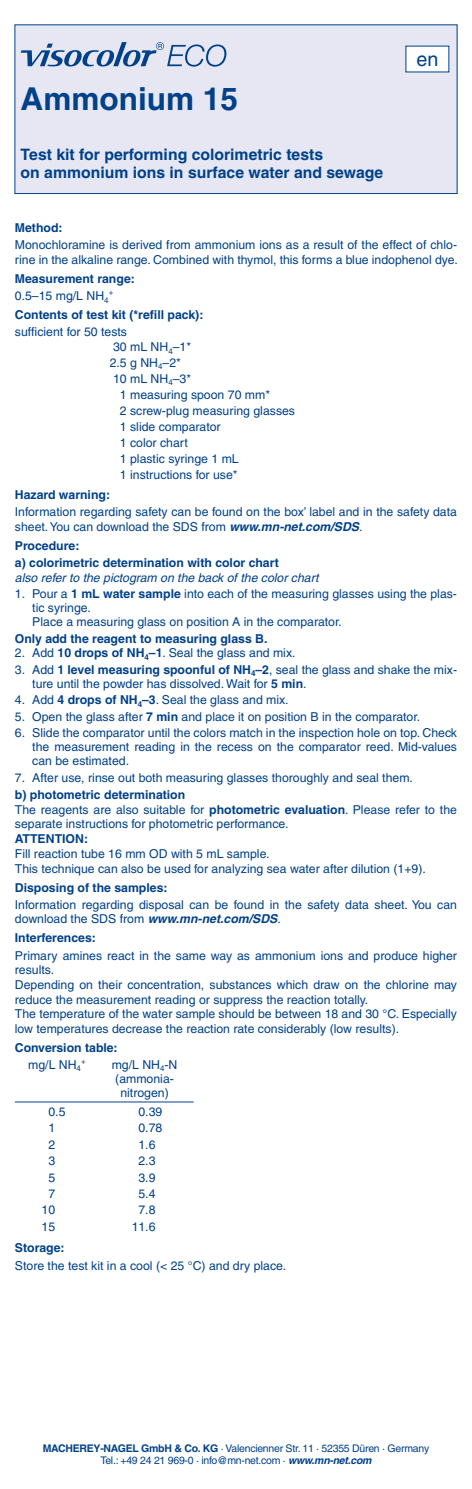
<style>
.page{position:relative;width:472px;height:1489px;background:#fff}
.page>*{position:absolute;margin:0;border:0;box-sizing:border-box;transform-origin:0 0}
.t1{font:700 31.5px "Helvetica LT Pro";color:#004189}
.t2{font:19.78px "Helvetica LT Pro";color:#004189}
.t3{font:700 15.75px/17.5px "Helvetica LT Pro";color:#004189}
.t4{font:12.25px/14.7px "Helvetica LT Pro";color:#004189}
.t5{font:700 12.25px/17.2px "Helvetica LT Pro";color:#004189}
.t6{font:italic 12.25px "Helvetica LT Pro";color:#004189}
.t7{font:10.5px/12.2px "Helvetica LT Pro";letter-spacing:-.025em;color:#004189;text-align:center}
.t8{font:8.05px "Helvetica LT Pro";color:#004189}
.s1{font-weight:400}
.s2{font-weight:700;font-style:italic}
.s3{font-weight:700}
</style>
<div class="page">
<div style="left:15px;top:25px;width:441px;height:168px;background:#e6e7f3"></div>
<svg style="left:21px;top:42px;width:205px;height:25px"></svg>
<div style="left:14px;top:24px;width:443px;height:170px;border:1px solid #004189"></div>
<div style="left:405px;top:46px;width:43px;height:26px;background:#fff"></div>
<hr style="left:15px;top:1101px;width:178px;height:1px;background:#004189">
<h1 class="t1" style="left:21px;top:80px;width:219px">Ammonium 15</h1>
<p class="t3" style="left:21px;top:146px;width:364px">Test kit for performing colorimetric tests<br>on ammonium ions in surface water and sewage</p>
<h2 class="t2" style="left:416px;top:48px;width:23px">en</h2>
<p class="t5" style="left:15px;top:219px;width:49px">Method:</p>
<p class="t4" style="left:15px;top:238px;width:444px">Monochloramine is derived from ammonium ions as a result of the effect of chlo‑ rine in the alkaline range. Combined with thymol, this forms a blue indophenol dye.</p>
<p class="t5" style="left:15px;top:270px;width:121px">Measurement range:<br><span class="s1">0.5–15 mg/L NH</span><sub>4</sub></p>
<p class="t8" style="left:109px;top:288px;width:6px">+</p>
<p class="t5" style="left:15px;top:306px;width:190px">Contents of test kit (*refill pack):</p>
<p class="t4" style="left:113px;top:325px;width:79px;text-indent:-98px">sufficient for 50 tests<br>30 mL NH<sub>4</sub>–1*</p>
<p class="t4" style="left:110px;top:355px;width:73px">2.5 g NH<sub>4</sub>–2*</p>
<p class="t4" style="left:113px;top:371px;width:79px">10 mL NH<sub>4</sub>–3*</p>
<p class="t4" style="left:120px;top:387px;width:151px">1 measuring spoon 70 mm*</p>
<p class="t4" style="left:120px;top:403px;width:176px">2 screw-plug measuring glasses</p>
<p class="t4" style="left:120px;top:419px;width:102px">1 slide comparator</p>
<p class="t4" style="left:120px;top:435px;width:69px">1 color chart</p>
<p class="t4" style="left:120px;top:451px;width:120px">1 plastic syringe 1 mL</p>
<p class="t4" style="left:120px;top:467px;width:119px">1 instructions for use*</p>
<p class="t5" style="left:15px;top:486px;width:97px">Hazard warning:</p>
<p class="t4" style="left:15px;top:504px;width:443px">Information regarding safety can be found on the box’ label and in the safety data sheet. You can download the SDS from <span class="s2">www.mn‑net.com/SDS</span>.</p>
<p class="t5" style="left:15px;top:537px;width:265px">Procedure:<br>a) colorimetric determination with color chart</p>
<p class="t6" style="left:15px;top:570px;width:305px">also refer to the pictogram on the back of the color chart</p>
<p class="t4" style="left:32px;top:586px;width:426px;line-height:14px;text-indent:-17px">1. Pour a <span class="s3">1 mL water sample</span> into each of the measuring glasses using the plas‑ tic syringe.<br>Place a measuring glass on position A in the comparator.</p>
<p class="t5" style="left:15px;top:630px;width:254px">Only add the reagent to measuring glass B.</p>
<p class="t4" style="left:15px;top:645px;width:282px">2. Add <span class="s3">10 drops of NH</span><sub>4</sub><span class="s3">–1</span>. Seal the glass and mix.</p>
<p class="t4" style="left:32px;top:662px;width:426px;line-height:14px;text-indent:-17px">3. Add <span class="s3">1 level measuring spoonful of NH</span><sub>4</sub><span class="s3">–2</span>, seal the glass and shake the mix‑ ture until the powder has dissolved. Wait for <span class="s3">5 min</span>.</p>
<p class="t4" style="left:15px;top:692px;width:275px">4. Add <span class="s3">4 drops of NH</span><sub>4</sub><span class="s3">–3</span>. Seal the glass and mix.</p>
<p class="t4" style="left:15px;top:709px;width:406px">5. Open the glass after <span class="s3">7 min</span> and place it on position B in the comparator.</p>
<p class="t4" style="left:32px;top:726px;width:426px;line-height:14px;text-align:justify;text-indent:-17px">6. Slide the comparator until the colors match in the inspection hole on top. Check the measurement reading in the recess on the comparator reed. Mid-values can be estimated.</p>
<p class="t4" style="left:15px;top:770px;width:399px">7. After use, rinse out both measuring glasses thoroughly and seal them.</p>
<p class="t4" style="left:15px;top:787px;width:443px"><span class="s3">b) photometric determination<br></span>The reagents are also suitable for <span class="s3">photometric evaluation</span>. Please refer to the separate instructions for photometric performance.</p>
<p class="t5" style="left:15px;top:830px;width:75px">ATTENTION:</p>
<p class="t4" style="left:15px;top:846px;width:412px">Fill reaction tube 16 mm OD with 5 mL sample.<br>This technique can also be used for analyzing sea water after dilution (1+9).</p>
<p class="t5" style="left:15px;top:878px;width:154px">Disposing of the samples:</p>
<p class="t4" style="left:15px;top:897px;width:443px">Information regarding disposal can be found in the safety data sheet. You can download the SDS from <span class="s2">www.mn‑net.com/SDS</span>.</p>
<p class="t5" style="left:15px;top:929px;width:82px">Interferences:</p>
<p class="t4" style="left:15px;top:947px;width:443px">Primary amines react in the same way as ammonium ions and produce higher results.<br>Depending on their concentration, substances which draw on the chlorine may reduce the measurement reading or suppress the reaction totally.<br>The temperature of the water sample should be between 18 and 30 °C. Especially low temperatures decrease the reaction rate considerably (low results).</p>
<p class="t5" style="left:28px;top:1039px;width:91px;line-height:16.4px;text-indent:-13px">Conversion table: <span class="s1">mg/L NH</span><sub>4</sub></p>
<p class="t8" style="left:81px;top:1056px;width:6px">+</p>
<p class="t4" style="left:112px;top:1057px;width:67px;line-height:14px;text-align:center">mg/L NH<sub>4</sub>-N (ammonia&shy;nitrogen)</p>
<p class="t4" style="left:48px;top:1103px;width:19px">0.5</p>
<p class="t4" style="left:138px;top:1103px;width:25px">0.39</p>
<p class="t4" style="left:48px;top:1120px;width:8px">1</p>
<p class="t4" style="left:138px;top:1120px;width:25px">0.78</p>
<p class="t4" style="left:48px;top:1136px;width:8px">2</p>
<p class="t4" style="left:138px;top:1136px;width:19px">1.6</p>
<p class="t4" style="left:48px;top:1153px;width:8px">3</p>
<p class="t4" style="left:138px;top:1153px;width:19px">2.3</p>
<p class="t4" style="left:48px;top:1169px;width:8px">5</p>
<p class="t4" style="left:138px;top:1169px;width:19px">3.9</p>
<p class="t4" style="left:48px;top:1186px;width:8px">7</p>
<p class="t4" style="left:138px;top:1186px;width:19px">5.4</p>
<p class="t4" style="left:42px;top:1202px;width:15px">10</p>
<p class="t4" style="left:138px;top:1202px;width:19px">7.8</p>
<p class="t4" style="left:42px;top:1219px;width:15px">15</p>
<p class="t4" style="left:131px;top:1219px;width:25px">11.6</p>
<p class="t5" style="left:15px;top:1239px;width:51px">Storage:</p>
<p class="t4" style="left:15px;top:1257px;width:272px">Store the test kit in a cool (&lt; 25 °C) and dry place.</p>
<p class="t7" style="left:43px;top:1441px;width:387px"><span class="s3">MACHEREY‑NAGEL GmbH &amp; Co. KG</span> · Valencienner Str. 11 · 52355 Düren · Germany<br>Tel.: +49 24 21 969‑0 · info@mn‑net.com · <span class="s2">www.mn‑net.com</span></p>
</div>
